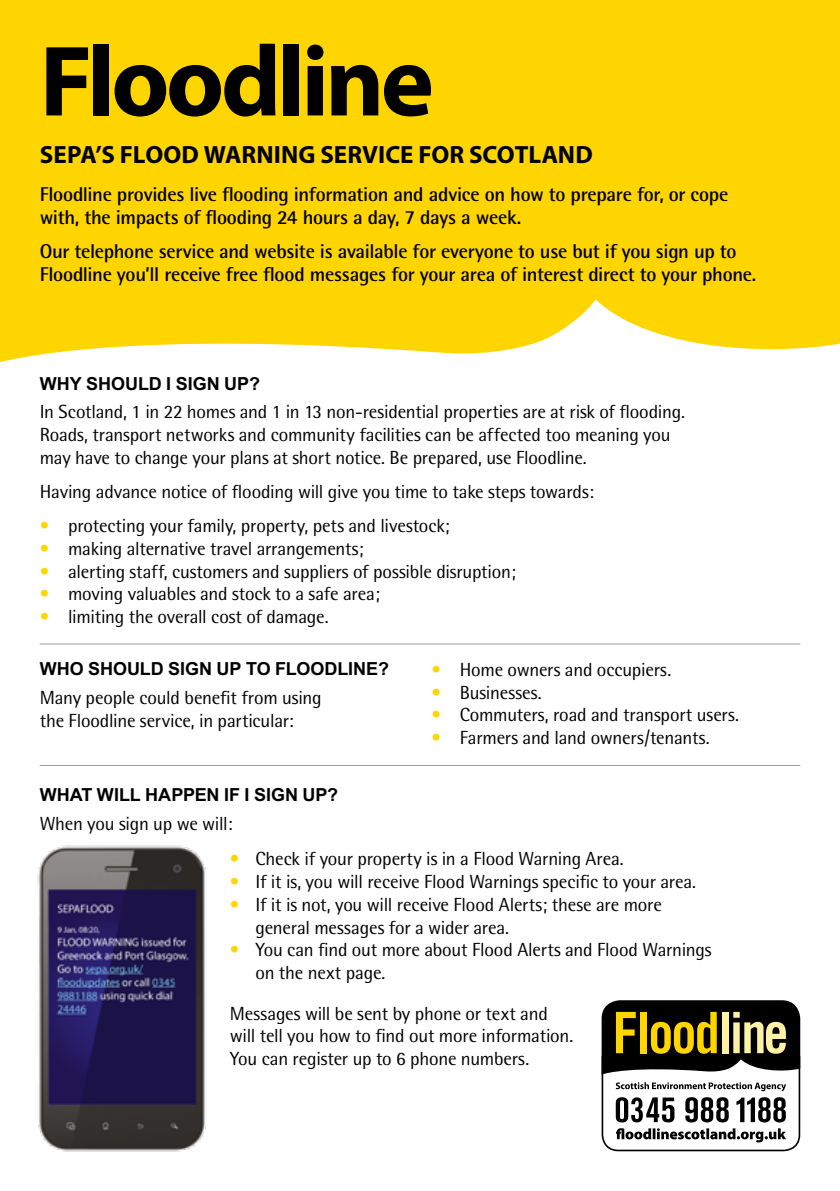
<style>
.page{position:relative;width:840px;height:1191px;background:#fff}
.page>*{position:absolute;margin:0;border:0;box-sizing:border-box;transform-origin:0 0}
.t1{font:700 101px "Myriad Pro";letter-spacing:-.035em;color:#000}
.t2{font:700 25px "Myriad Pro";color:#000}
.t3{font:700 20px/23px "Rotis Semi Sans";letter-spacing:-.015em;color:#000}
.t4{font:19px/22.8px "Rotis Semi Sans";letter-spacing:-.01em;color:#000}
.t5{font:700 18px "M Arial";letter-spacing:-.005em;color:#000}
.s1{color:#ffd500}
</style>
<div class="page">
<div style="left:0;top:0;width:839px;height:362px;background:#ffd500"></div>
<svg style="left:601px;top:1000px;width:198px;height:151px"></svg>
<img style="left:37px;top:845px;width:169px;height:306px">
<hr style="left:40px;top:643px;width:759px;height:1px;background:#9d9d9c">
<hr style="left:40px;top:765px;width:759px;height:1px;background:#9d9d9c">
<h1 class="t1" style="left:40px;top:16px;width:395px">Floodline</h1>
<h2 class="t2" style="left:40px;top:138px;width:554px">SEPA’S FLOOD WARNING SERVICE FOR SCOTLAND</h2>
<p class="t3" style="left:40px;top:182px;width:689px">Floodline provides live flooding information and advice on how to prepare for, or cope with, the impacts of flooding 24 hours a day, 7 days a week.</p>
<p class="t3" style="left:40px;top:240px;width:717px">Our telephone service and website is available for everyone to use but if you sign up to<br>Floodline you’ll receive free flood messages for your area of interest direct to your phone.</p>
<p class="t5" style="left:40px;top:373px;width:222px">WHY SHOULD I SIGN UP?</p>
<p class="t4" style="left:40px;top:400px;width:646px">In Scotland, 1 in 22 homes and 1 in 13 non-residential properties are at risk of flooding.<br>Roads, transport networks and community facilities can be affected too meaning you may have to change your plans at short notice. Be prepared, use Floodline.</p>
<p class="t4" style="left:40px;top:480px;width:555px">Having advance notice of flooding will give you time to take steps towards:</p>
<p class="t4" style="left:40px;top:514px;width:411px"><span class="s1">•</span> protecting your family, property, pets and livestock;</p>
<p class="t4" style="left:40px;top:537px;width:325px"><span class="s1">•</span> making alternative travel arrangements;</p>
<p class="t4" style="left:40px;top:559px;width:477px"><span class="s1">•</span> alerting staff, customers and suppliers of possible disruption;</p>
<p class="t4" style="left:40px;top:582px;width:341px"><span class="s1">•</span> moving valuables and stock to a safe area;</p>
<p class="t4" style="left:40px;top:605px;width:290px"><span class="s1">•</span> limiting the overall cost of damage.</p>
<p class="t5" style="left:40px;top:658px;width:351px">WHO SHOULD SIGN UP TO FLOODLINE?</p>
<p class="t4" style="left:40px;top:686px;width:283px">Many people could benefit from using the Floodline service, in particular:</p>
<p class="t4" style="left:431px;top:658px;width:241px"><span class="s1">•</span> Home owners and occupiers.</p>
<p class="t4" style="left:431px;top:680px;width:112px"><span class="s1">•</span> Businesses.</p>
<p class="t4" style="left:431px;top:703px;width:309px"><span class="s1">•</span> Commuters, road and transport users.</p>
<p class="t4" style="left:431px;top:726px;width:280px"><span class="s1">•</span> Farmers and land owners/tenants.</p>
<p class="t5" style="left:40px;top:784px;width:300px">WHAT WILL HAPPEN IF I SIGN UP?</p>
<p class="t4" style="left:40px;top:812px;width:194px">When you sign up we will:</p>
<p class="t4" style="left:230px;top:847px;width:395px"><span class="s1">•</span> Check if your property is in a Flood Warning Area.</p>
<p class="t4" style="left:230px;top:870px;width:467px"><span class="s1">•</span> If it is, you will receive Flood Warnings specific to your area.</p>
<p class="t4" style="left:255px;top:893px;width:408px;text-indent:-26px"><span class="s1">•</span> If it is not, you will receive Flood Alerts; these are more general messages for a wider area.</p>
<p class="t4" style="left:255px;top:938px;width:457px;text-indent:-26px"><span class="s1">•</span> You can find out more about Flood Alerts and Flood Warnings on the next page.</p>
<p class="t4" style="left:230px;top:1001px;width:345px">Messages will be sent by phone or text and will tell you how to find out more information.<br>You can register up to 6 phone numbers.</p>
</div>
